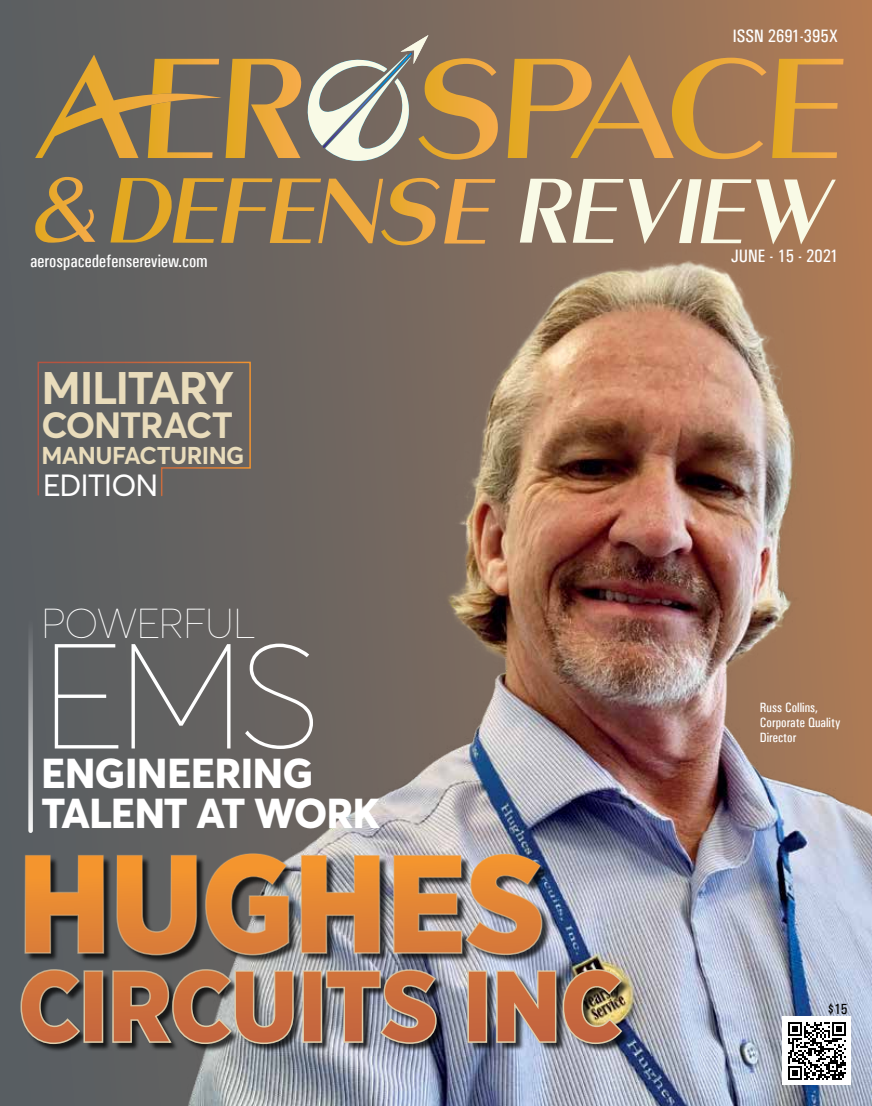
<style>
.page{position:relative;width:872px;height:1106px;background:#fff}
.page>*{position:absolute;margin:0;border:0;box-sizing:border-box;transform-origin:0 0}
.t1{font:100 146.85px "Averta";color:#fff}
.t2{font:700 45px "Averta Std";letter-spacing:-.045em;color:#e9dcbb}
.t3{font:800 41.25px/39.6px "Averta";letter-spacing:-.01em;color:#fff}
.t4{font:100 41.25px "Averta";letter-spacing:-.02em;color:#fff}
.t5{font:700 36px "Averta Std";letter-spacing:-.04em;color:#e9dcbb}
.t6{font:30.15px "Averta Std";letter-spacing:-.035em;color:#fff}
.t7{font:700 24px "Averta Std";letter-spacing:-.03em;color:#e9dcbb}
.t8{font:500 condensed 18px "Univers";color:#fff}
.t9{font:500 condensed 14.7px "Univers";color:#000}
.t10{font:500 condensed 13.5px/15px "Univers";color:#fff}
</style>
<div class="page">
<div style="left:0;top:0;width:872px;height:1106px;background:linear-gradient(to right,#515c64,#ae7b57)"></div>
<img style="left:162px;top:209px;width:710px;height:897px">
<div style="left:782px;top:1016px;width:68px;height:68px;background:#fff"></div>
<svg style="left:788px;top:1022px;width:57px;height:57px"></svg>
<svg style="left:520px;top:179px;width:315px;height:65px;background:#baa28b"></svg>
<svg style="left:772px;top:59px;width:71px;height:99px;background:#c28b46"></svg>
<svg style="left:508px;top:55px;width:258px;height:104px;background:#ae834e"></svg>
<svg style="left:35px;top:35px;width:463px;height:126px;background:#948061"></svg>
<svg style="left:35px;top:177px;width:60px;height:66px;background:#8f7951"></svg>
<svg style="left:110px;top:178px;width:385px;height:67px;background:#977b51"></svg>
<div style="left:23px;top:855px;width:607px;height:197px;background:#000;opacity:.75"></div>
<img style="left:20px;top:968px;width:603px;height:76px">
<svg style="left:24px;top:852px;width:519px;height:104px;background:#b47f51"></svg>
<svg style="left:28px;top:605px;width:5px;height:225px"></svg>
<div style="left:37px;top:361px;width:215px;height:136px;background:#626161"></div>
<p class="t8" style="left:732px;top:25px;width:107px">ISSN 2691-395X</p>
<p class="t8" style="left:30px;top:250px;width:179px">aerospacedefensereview.com</p>
<p class="t8" style="left:731px;top:245px;width:108px">JUNE - 15 - 2021</p>
<h2 class="t2" style="left:41px;top:360px;width:194px">MILITARY</h2>
<h3 class="t5" style="left:41px;top:403px;width:193px">CONTRACT</h3>
<h3 class="t7" style="left:41px;top:440px;width:204px">MANUFACTURING</h3>
<h3 class="t6" style="left:43px;top:466px;width:117px">EDITION</h3>
<h3 class="t4" style="left:41px;top:597px;width:215px">POWERFUL</h3>
<h1 class="t1" style="left:42px;top:606px;width:281px">EMS</h1>
<h3 class="t3" style="left:41px;top:753px;width:340px">ENGINEERING<br>TALENT AT WORK</h3>
<p class="t10" style="left:760px;top:700px;width:82px">Russ Collins,<br>Corporate Quality<br>Director</p>
<p class="t9" style="left:827px;top:1000px;width:22px">$15</p>
</div>
